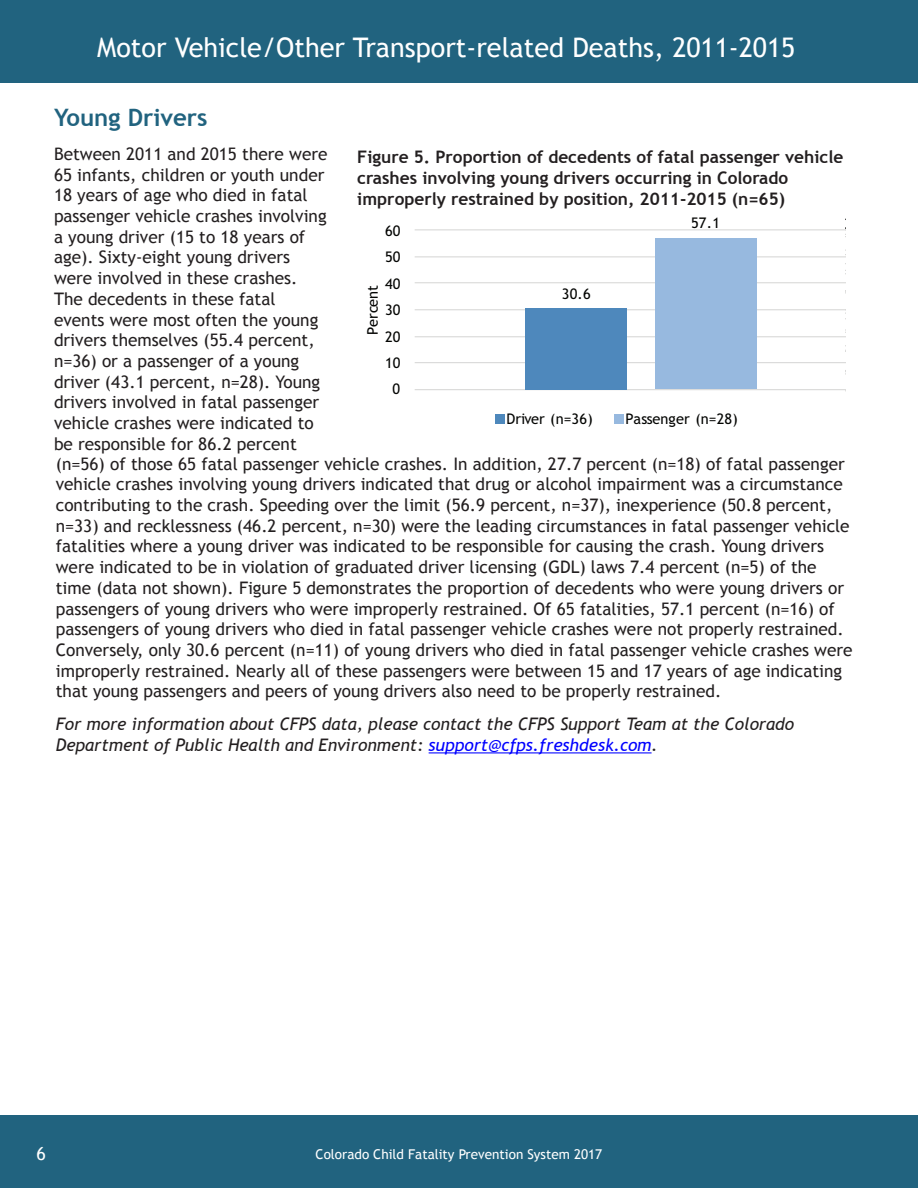
<style>
.page{position:relative;width:918px;height:1188px;background:#fff}
.page>*{position:absolute;margin:0;border:0;box-sizing:border-box;transform-origin:0 0}
.t1{font:27px "Trebuchet MS";color:#fff}
.t2{font:700 24px "Trebuchet MS";color:#21637f}
.t3{font:19.2px/21.9px "Trebuchet MS";letter-spacing:.005em;color:#040503;text-align:center}
.t4{font:18px/20.2px "Trebuchet MS";letter-spacing:.005em;color:#040503;text-align:center}
.t5{font:18px "Trebuchet MS";color:#fff}
.t6{font:17.25px/20.7px "Trebuchet MS";color:#231f20}
.t7{font:700 17.25px/21.1px "Trebuchet MS";color:#231f20}
.t8{font:italic 17.25px/20.7px "Trebuchet MS";color:#231f20}
.t9{font:15.75px "Trebuchet MS";color:#040503}
.t10{font:15.75px "Trebuchet MS";letter-spacing:.02em;color:#040503}
.t11{font:14.7px "Trebuchet MS";letter-spacing:-.005em;color:#040503}
.t12{font:13.5px "Trebuchet MS";color:#fff}
.s1{color:#00f}
.s2{font-size:15.75px}
</style>
<div class="page">
<div style="left:0;top:1115px;width:918px;height:73px;background:#21637f"></div>
<div style="left:0;top:0;width:918px;height:83px;background:#21637f"></div>
<hr style="left:429px;top:752px;width:223px;height:1px;background:#00f">
<hr style="left:860px;top:217px;width:1px;height:157px;background:#d9d9d8">
<svg style="left:414px;top:229px;width:431px;height:195px"></svg>
<p class="t1" style="left:97px;top:32px;width:700px">Motor Vehicle/Other Transport-related Deaths, 2011-2015</p>
<p class="t2" style="left:54px;top:103px;width:155px">Young Drivers</p>
<p class="t6" style="left:54px;top:144px;width:275px">Between 2011 and 2015 there were<br>65 infants, children or youth under<br>18 years of age who died in fatal passenger vehicle crashes involving a young driver (15 to 18 years of age). Sixty-eight young drivers were involved in these crashes.<br>The decedents in these fatal events were most often the young drivers themselves (55.4 percent, n=36) or a passenger of a young driver (43.1 percent, n=28). Young drivers involved in fatal passenger vehicle crashes were indicated to be responsible for 86.2 percent</p>
<p class="t6" style="left:56px;top:453px;width:798px">(n=56) of those 65 fatal passenger vehicle crashes. In addition, 27.7 percent (n=18) of fatal passenger vehicle crashes involving young drivers indicated that drug or alcohol impairment was a circumstance contributing to the crash. Speeding over the limit (56.9 percent, n=37), inexperience (50.8 percent, n=33) and recklessness (46.2 percent, n=30) were the leading circumstances in fatal passenger vehicle fatalities where a young driver was indicated to be responsible for causing the crash. Young drivers were indicated to be in violation of graduated driver licensing (GDL) laws 7.4 percent (n=5) of the time (data not shown). Figure 5 demonstrates the proportion of decedents who were young drivers or passengers of young drivers who were improperly restrained. Of 65 fatalities, 57.1 percent (n=16) of passengers of young drivers who died in fatal passenger vehicle crashes were not properly restrained.<br>Conversely, only 30.6 percent (n=11) of young drivers who died in fatal passenger vehicle crashes were improperly restrained. Nearly all of these passengers were between 15 and 17 years of age indicating that young passengers and peers of young drivers also need to be properly restrained.</p>
<p class="t8" style="left:56px;top:714px;width:740px">For more information about CFPS data, please contact the CFPS Support Team at the Colorado<br>Department of Public Health and Environment: <span class="s1">support@cfps.freshdesk.com</span>.</p>
<p class="t7" style="left:357px;top:146px;width:488px">Figure 5. Proportion of decedents of fatal passenger vehicle crashes involving young drivers occurring in Colorado improperly restrained by position, 2011-2015 (n=65)</p>
<p class="t4" style="left:403px;top:147px;width:408px">fatalities occurring in Colorado by type, 2011-2015 (n=213)</p>
<p class="t3" style="left:403px;top:148px;width:403px">fatalities occurring in Colorado where an age&shy;appropriate restraint was not used correctly by age group, 2011-2015 (n=136)</p>
<p class="t4" style="left:407px;top:150px;width:415px;line-height:20.9px">vehicle crashes involving young drivers occurring in<br>Colorado improperly restrained by position, 2011-<br>2015 (n=65)</p>
<p class="t4" style="left:416px;top:150px;width:397px">fatalities occurring in Colorado by year of de th,<br>2011-2015 (n=2 3)</p>
<p class="t4" style="left:420px;top:150px;width:390px">fata ities occurring in Colorado among Colorado residents by age group, 2011-2015 (n=119)</p>
<p class="t11" style="left:384px;top:201px;width:9px">9</p>
<p class="t11" style="left:385px;top:201px;width:17px">60</p>
<p class="t11" style="left:691px;top:215px;width:31px">57.1</p>
<p class="t11" style="left:384px;top:221px;width:9px">8</p>
<p class="t11" style="left:385px;top:222px;width:17px">60</p>
<p class="t9" style="left:386px;top:225px;width:18px">70</p>
<p class="t11" style="left:385px;top:228px;width:17px">50</p>
<p class="t11" style="left:384px;top:241px;width:9px">7</p>
<p class="t9" style="left:386px;top:244px;width:18px">60</p>
<p class="t11" style="left:385px;top:248px;width:17px">50</p>
<p class="t11" style="left:364px;top:325px;width:68px;rotate:-90deg">F equency</p>
<p class="t11" style="left:385px;top:256px;width:17px">40</p>
<p class="t9" style="left:386px;top:264px;width:18px">50</p>
<p class="t10" style="left:363px;top:331px;width:57px;rotate:-90deg">Percent</p>
<p class="t11" style="left:385px;top:275px;width:17px">40</p>
<p class="t11" style="left:384px;top:282px;width:9px">5</p>
<p class="t11" style="left:364px;top:335px;width:51px;rotate:-90deg">Percent</p>
<p class="t11" style="left:385px;top:283px;width:17px">30</p>
<p class="t9" style="left:386px;top:283px;width:18px">40</p>
<p class="t11" style="left:562px;top:285px;width:31px">30.6</p>
<p class="t11" style="left:385px;top:301px;width:17px">30</p>
<p class="t11" style="left:384px;top:302px;width:9px">4</p>
<p class="t9" style="left:386px;top:303px;width:18px">30</p>
<p class="t11" style="left:385px;top:310px;width:17px">20</p>
<p class="t11" style="left:384px;top:322px;width:9px">3</p>
<p class="t11" style="left:385px;top:328px;width:17px">20</p>
<p class="t11" style="left:385px;top:337px;width:17px">10</p>
<p class="t11" style="left:385px;top:354px;width:17px">10</p>
<p class="t11" style="left:384px;top:362px;width:19px">1<span class="s2">0</span></p>
<p class="t11" style="left:392px;top:381px;width:9px">0</p>
<p class="t9" style="left:605px;top:404px;width:74px">Age Group</p>
<p class="t11" style="left:596px;top:405px;width:91px">Year of D ath</p>
<p class="t11" style="left:603px;top:405px;width:69px">Age Group</p>
<p class="t11" style="left:650px;top:405px;width:51px">Percent</p>
<p class="t11" style="left:506px;top:410px;width:88px">Driver (n=36)</p>
<p class="t11" style="left:626px;top:410px;width:114px">Passenger (n=28)</p>
<p class="t5" style="left:37px;top:1143px;width:11px">6</p>
<p class="t12" style="left:316px;top:1147px;width:288px">Colorado Child Fatality Prevention System 2017</p>
</div>
